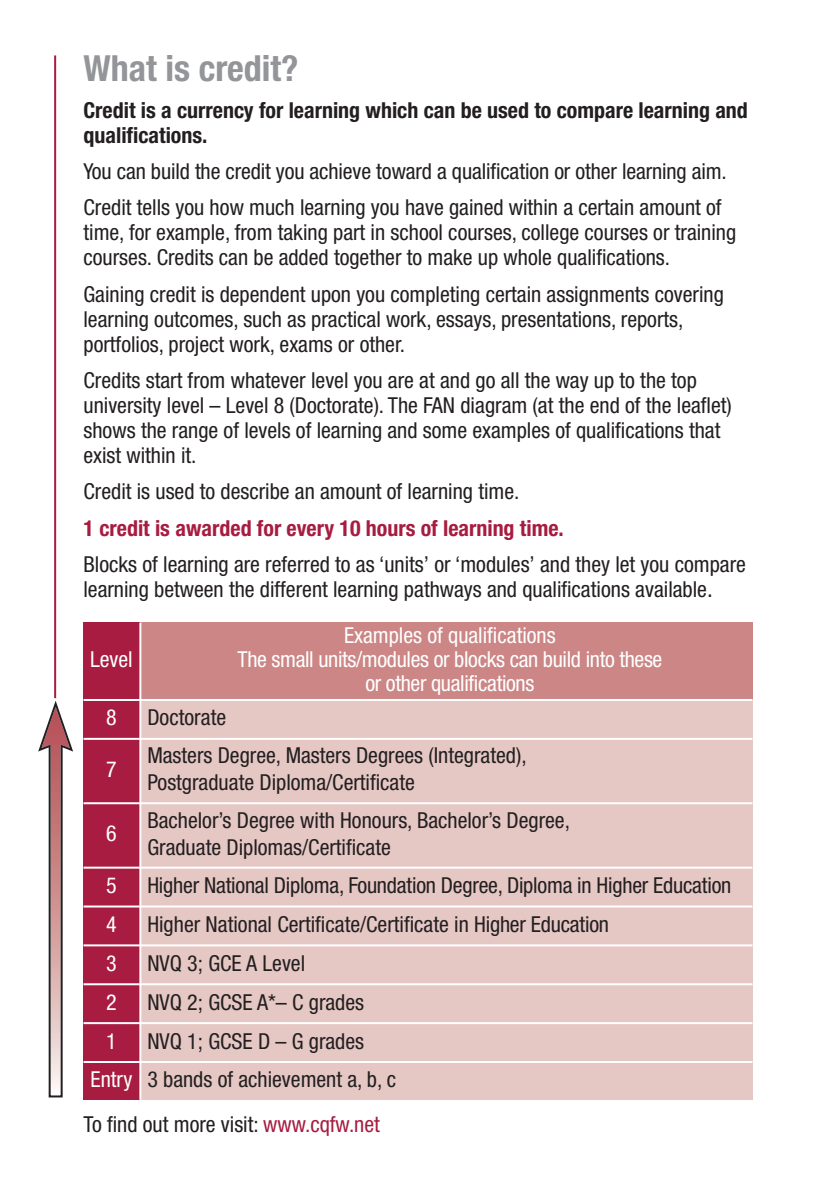
<style>
.page{position:relative;width:838px;height:1185px;background:#fff}
.page>*{position:absolute;margin:0;border:0;box-sizing:border-box;transform-origin:0 0}
.t1{font:700 condensed 36px "Helvetica Neue";color:#939598}
.t2{font:condensed 22px/25px "Helvetica Neue";color:#231f20}
.t3{font:condensed 22px/24px "Helvetica Neue";letter-spacing:-.015em;color:#fff;text-align:center}
.t4{font:700 condensed 22px/25px "Helvetica Neue";color:#231f20}
.t5{font:700 condensed 22px "Helvetica Neue";color:#a71c40}
.s1{font-size:24px}
.s2{color:#fff}
.s3{color:#a71c40}
</style>
<div class="page">
<div style="left:84px;top:622px;width:56px;height:78px;background:#a71c40"></div>
<div style="left:140px;top:622px;width:612px;height:78px;background:#cb8685"></div>
<div style="left:84px;top:700px;width:56px;height:38px;background:#a71c40"></div>
<div style="left:140px;top:700px;width:612px;height:38px;background:#e5c7c4"></div>
<div style="left:84px;top:738px;width:56px;height:65px;background:#a71c40"></div>
<div style="left:140px;top:738px;width:612px;height:65px;background:#e5c7c4"></div>
<div style="left:84px;top:803px;width:56px;height:64px;background:#a71c40"></div>
<div style="left:140px;top:803px;width:612px;height:64px;background:#e5c7c4"></div>
<div style="left:84px;top:867px;width:56px;height:39px;background:#a71c40"></div>
<div style="left:140px;top:867px;width:612px;height:39px;background:#e5c7c4"></div>
<div style="left:84px;top:906px;width:56px;height:39px;background:#a71c40"></div>
<div style="left:140px;top:906px;width:612px;height:39px;background:#e5c7c4"></div>
<div style="left:84px;top:945px;width:56px;height:39px;background:#a71c40"></div>
<div style="left:140px;top:945px;width:612px;height:39px;background:#e5c7c4"></div>
<div style="left:84px;top:984px;width:56px;height:39px;background:#a71c40"></div>
<div style="left:140px;top:984px;width:612px;height:39px;background:#e5c7c4"></div>
<div style="left:84px;top:1023px;width:56px;height:38px;background:#a71c40"></div>
<div style="left:140px;top:1023px;width:612px;height:38px;background:#e5c7c4"></div>
<div style="left:84px;top:1061px;width:56px;height:38px;background:#a71c40"></div>
<div style="left:140px;top:1061px;width:612px;height:38px;background:#e5c7c4"></div>
<hr style="left:139px;top:622px;width:2px;height:477px;background:#fff">
<hr style="left:84px;top:699px;width:668px;height:2px;background:#fff">
<hr style="left:84px;top:737px;width:668px;height:2px;background:#fff">
<hr style="left:84px;top:802px;width:668px;height:2px;background:#fff">
<hr style="left:84px;top:866px;width:668px;height:2px;background:#fff">
<hr style="left:84px;top:905px;width:668px;height:2px;background:#fff">
<hr style="left:84px;top:944px;width:668px;height:2px;background:#fff">
<hr style="left:84px;top:983px;width:668px;height:2px;background:#fff">
<hr style="left:84px;top:1022px;width:668px;height:2px;background:#fff">
<hr style="left:84px;top:1060px;width:668px;height:2px;background:#fff">
<hr style="left:54px;top:55px;width:2px;height:643px;background:#a71c40">
<svg style="left:38px;top:701px;width:35px;height:396px"></svg>
<h1 class="t1" style="left:84px;top:55px;width:217px">What is credit?</h1>
<p class="t4" style="left:84px;top:99px;width:666px">Credit is a currency for learning which can be used to compare learning and qualifications.</p>
<p class="t2" style="left:84px;top:155px;width:645px;line-height:36.4px">You can build the credit you achieve toward a qualification or other learning aim.<br>Credit tells you how much learning you have gained within a certain amount of</p>
<p class="t2" style="left:84px;top:222px;width:654px">time, for example, from taking part in school courses, college courses or training courses. Credits can be added together to make up whole qualifications.</p>
<p class="t2" style="left:84px;top:283px;width:642px">Gaining credit is dependent upon you completing certain assignments covering learning outcomes, such as practical work, essays, presentations, reports, portfolios, project work, exams or other.</p>
<p class="t2" style="left:84px;top:369px;width:650px">Credits start from whatever level you are at and go all the way up to the top university level – Level 8 (Doctorate). The FAN diagram (at the end of the leaflet) shows the range of levels of learning and some examples of qualifications that exist within it.</p>
<p class="t2" style="left:84px;top:481px;width:437px">Credit is used to describe an amount of learning time.</p>
<p class="t5" style="left:84px;top:520px;width:482px">1 credit is awarded for every 10 hours of learning time.</p>
<p class="t2" style="left:84px;top:553px;width:664px">Blocks of learning are referred to as ‘units’ or ‘modules’ and they let you compare learning between the different learning pathways and qualifications available<span class="s1">.</span></p>
<p class="t3" style="left:90px;top:648px;width:44px">Level</p>
<p class="t3" style="left:237px;top:624px;width:426px">Examples of qualifications<br>The small units/modules or blocks can build into these or other qualifications</p>
<p class="t3" style="left:106px;top:707px;width:12px">8</p>
<p class="t2" style="left:147px;top:707px;width:80px">Doctorate</p>
<p class="t3" style="left:106px;top:759px;width:12px">7</p>
<p class="t2" style="left:147px;top:744px;width:381px;line-height:27px">Masters Degree, Masters Degrees (Integrated),<br>Postgraduate Diploma/Certificate</p>
<p class="t3" style="left:106px;top:823px;width:12px">6</p>
<p class="t2" style="left:147px;top:808px;width:424px;line-height:27px">Bachelor’s Degree with Honours, Bachelor’s Degree,<br>Graduate Diplomas/Certificate</p>
<p class="t3" style="left:106px;top:875px;width:12px">5</p>
<p class="t2" style="left:147px;top:874px;width:586px">Higher National Diploma, Foundation Degree, Diploma in Higher Education</p>
<p class="t3" style="left:106px;top:913px;width:12px">4</p>
<p class="t2" style="left:147px;top:913px;width:463px">Higher National Certificate/Certificate in Higher Education</p>
<p class="t3" style="left:106px;top:952px;width:12px">3</p>
<p class="t2" style="left:147px;top:952px;width:159px">NVQ 3; GCE A Level</p>
<p class="t3" style="left:106px;top:991px;width:12px">2</p>
<p class="t2" style="left:147px;top:991px;width:218px">NVQ 2; GCSE A*– C grades</p>
<p class="t3" style="left:106px;top:1030px;width:12px">1</p>
<p class="t2" style="left:91px;top:1023px;width:307px;line-height:38.8px;text-indent:57px">NVQ 1; GCSE D – G grades<br><span class="s2">Entry</span> 3 bands of achievement a, b, c</p>
<p class="t2" style="left:84px;top:1113px;width:298px">To find out more visit: <span class="s3">www.cqfw.net</span></p>
</div>
